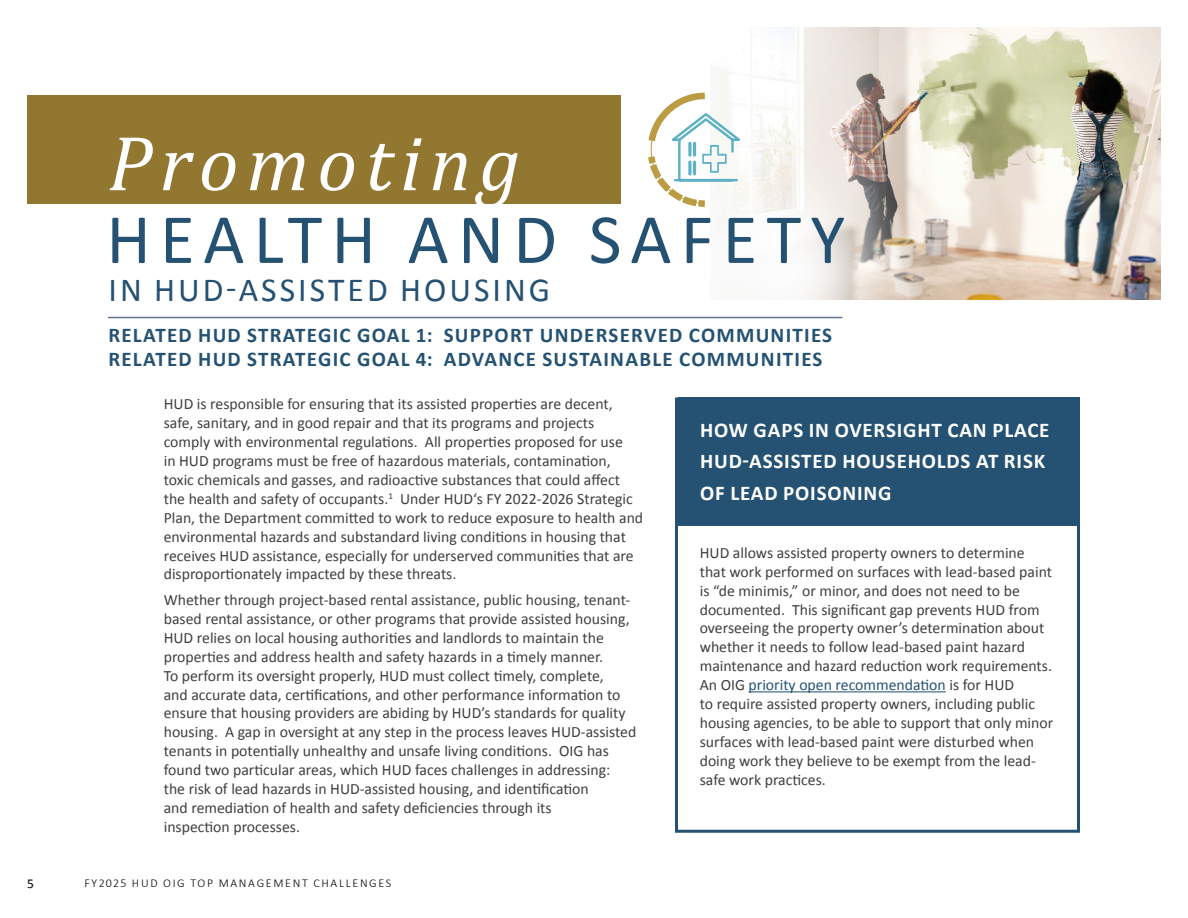
<style>
.page{position:relative;width:1188px;height:918px;background:#fff}
.page>*{position:absolute;margin:0;border:0;box-sizing:border-box;transform-origin:0 0}
.t1{font:italic 78.75px "Cambria";letter-spacing:.1em;color:#fff}
.t2{font:71.25px "Calibri";letter-spacing:.13em;color:#255273}
.t3{font:33.75px "Calibri";letter-spacing:.09em;color:#255273}
.t4{font:700 21px "Calibri";letter-spacing:.06em;color:#255273}
.t5{font:700 21px/31.5px "Calibri";letter-spacing:.04em;color:#fff}
.t6{font:15.75px/18.9px "Calibri";color:#3f3f3f}
.t7{font:13.5px "Calibri";color:#000}
.t8{font:300 12px "Calibri";letter-spacing:.14em;color:#000}
.s1{color:#255273}
</style>
<div class="page">
<img style="left:716px;top:27px;width:445px;height:273px">
<svg style="left:648px;top:78px;width:98px;height:132px"></svg>
<div style="left:27px;top:96px;width:594px;height:108px;background:#927731"></div>
<div style="left:675px;top:398px;width:405px;height:435px;border:3px solid #255273"></div>
<div style="left:678px;top:398px;width:402px;height:128px;background:#255273"></div>
<hr style="left:749px;top:691px;width:197px;height:1px;background:#255273">
<hr style="left:108px;top:317px;width:734px;height:1px;background:#627490">
<h2 class="t1" style="left:108px;top:108px;width:414px">Promoting</h2>
<h2 class="t2" style="left:106px;top:190px;width:740px">HEALTH AND SAFETY</h2>
<h2 class="t3" style="left:109px;top:266px;width:443px">IN HUD-ASSISTED HOUSING</h2>
<h3 class="t4" style="left:108px;top:321px;width:725px">RELATED HUD STRATEGIC GOAL 1: SUPPORT UNDERSERVED COMMUNITIES</h3>
<h3 class="t4" style="left:108px;top:345px;width:716px">RELATED HUD STRATEGIC GOAL 4: ADVANCE SUSTAINABLE COMMUNITIES</h3>
<p class="t6" style="left:164px;top:394px;width:481px">HUD is responsible for ensuring that its assisted properties are decent, safe, sanitary, and in good repair and that its programs and projects comply with environmental regulations. All properties proposed for use<br>in HUD programs must be free of hazardous materials, contamination, toxic chemicals and gasses, and radioactive substances that could affect the health and safety of occupants.<sup>1</sup> Under HUD‘s FY 2022-2026 Strategic Plan, the Department committed to work to reduce exposure to health and environmental hazards and substandard living conditions in housing that receives HUD assistance, especially for underserved communities that are disproportionately impacted by these threats.</p>
<p class="t6" style="left:164px;top:590px;width:474px">Whether through project-based rental assistance, public housing, tenant&shy;based rental assistance, or other programs that provide assisted housing, HUD relies on local housing authorities and landlords to maintain the properties and address health and safety hazards in a timely manner.<br>To perform its oversight properly, HUD must collect timely, complete,<br>and accurate data, certifications, and other performance information to ensure that housing providers are abiding by HUD’s standards for quality housing. A gap in oversight at any step in the process leaves HUD-assisted tenants in potentially unhealthy and unsafe living conditions. OIG has found two particular areas, which HUD faces challenges in addressing:<br>the risk of lead hazards in HUD-assisted housing, and identification<br>and remediation of health and safety deficiencies through its<br>inspection processes.</p>
<h4 class="t5" style="left:700px;top:413px;width:351px">HOW GAPS IN OVERSIGHT CAN PLACE<br>HUD-ASSISTED HOUSEHOLDS AT RISK<br>OF LEAD POISONING</h4>
<p class="t6" style="left:700px;top:543px;width:355px">HUD allows assisted property owners to determine that work performed on surfaces with lead-based paint is “de minimis,” or minor, and does not need to be documented. This significant gap prevents HUD from overseeing the property owner’s determination about whether it needs to follow lead-based paint hazard maintenance and hazard reduction work requirements.<br>An OIG <span class="s1">priority open recommendation</span> is for HUD<br>to require assisted property owners, including public housing agencies, to be able to support that only minor surfaces with lead-based paint were disturbed when doing work they believe to be exempt from the lead&shy;safe work practices.</p>
<p class="t7" style="left:27px;top:874px;width:8px">5</p>
<p class="t8" style="left:84px;top:876px;width:308px">FY2025 HUD OIG TOP MANAGEMENT CHALLENGES</p>
</div>
